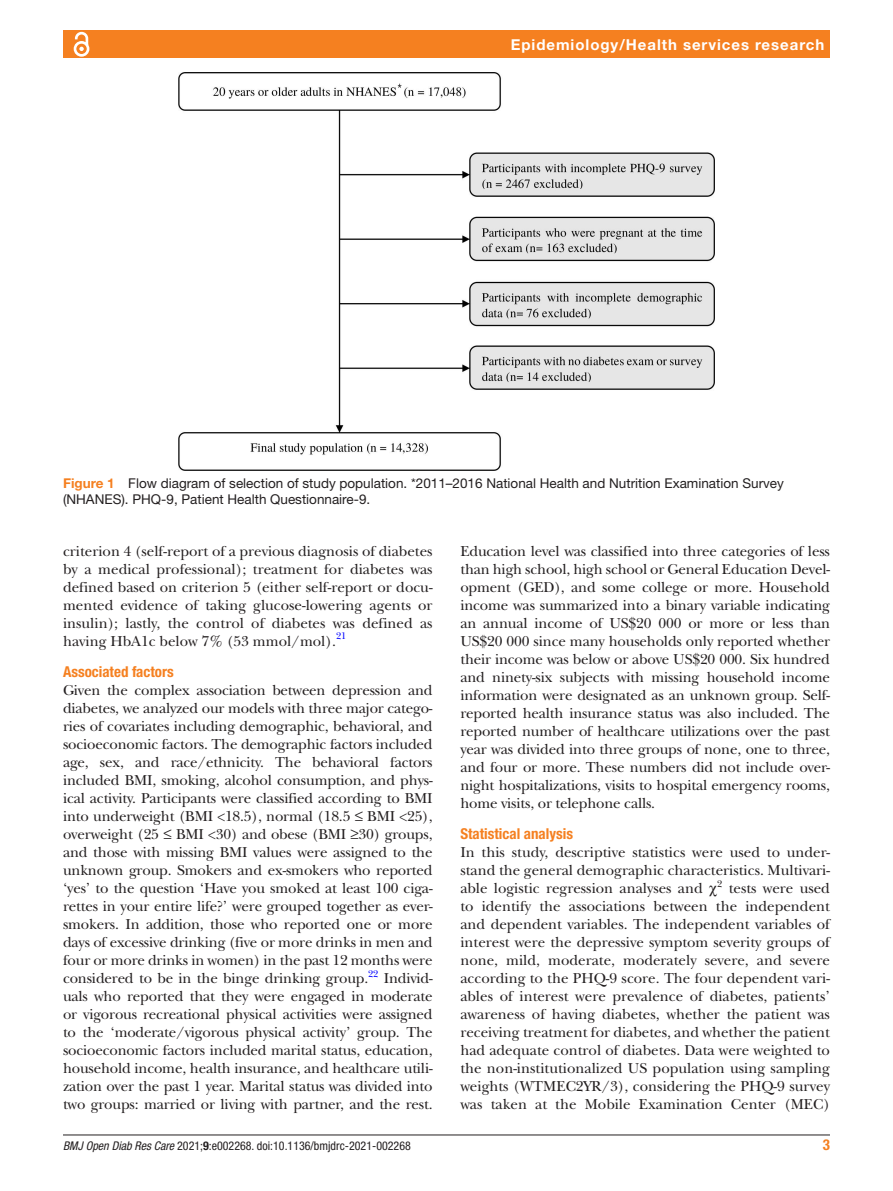
<style>
.page{position:relative;width:893px;height:1191px;background:#fff}
.page>*{position:absolute;margin:0;border:0;box-sizing:border-box;transform-origin:0 0}
.t1{font:15px/18px "New Baskerville";letter-spacing:-.005em;color:#231f20;text-align:justify}
.t2{font:700 condensed 15px "Helvetica Neue LT Std";color:#f58020}
.t3{font:700 15px "Helvetica Neue LT Std";letter-spacing:.065em;color:#fff}
.t4{font:13.5px/16.2px "Helvetica Neue LT Std";color:#231f20}
.t5{font:condensed 12px "Helvetica Neue LT Std";color:#231f20}
.t6{font:9.9px "New Baskerville";color:#00f}
.t7{font:9.9px "New Baskerville";color:#231f20}
.s1{font-weight:700;color:#f58020}
.s2{font-style:italic}
.s3{font-weight:700}
</style>
<div class="page">
<hr style="left:63px;top:1134px;width:767px;height:1px;background:#231f20">
<div style="left:63px;top:31px;width:767px;height:27px;background:#f58020"></div>
<svg style="left:73px;top:31px;width:17px;height:26px"></svg>
<img style="left:178px;top:73px;width:537px;height:397px">
<p class="t3" style="left:511px;top:35px;width:315px">Epidemiology/Health services research</p>
<p class="t4" style="left:63px;top:475px;width:722px"><span class="s1">Figure 1</span> Flow diagram of selection of study population. *2011–2016 National Health and Nutrition Examination Survey (NHANES). PHQ-9, Patient Health Questionnaire-9.</p>
<p class="t1" style="left:63px;top:542px;width:371px">criterion 4 (self-report of a previous diagnosis of diabetes by a medical professional); treatment for diabetes was defined based on criterion 5 (either self-report or docu&shy;mented evidence of taking glucose-lowering agents or insulin); lastly, the control of diabetes was defined as having HbA1c below 7% (53 mmol/mol).</p>
<p class="t6" style="left:336px;top:630px;width:12px">21</p>
<p class="t2" style="left:63px;top:663px;width:112px">Associated factors</p>
<p class="t1" style="left:63px;top:681px;width:371px">Given the complex association between depression and diabetes, we analyzed our models with three major catego&shy;ries of covariates including demographic, behavioral, and socioeconomic factors. The demographic factors included age, sex, and race/ethnicity. The behavioral factors included BMI, smoking, alcohol consumption, and phys&shy;ical activity. Participants were classified according to BMI into underweight (BMI &lt;18.5), normal (18.5 ≤ BMI &lt;25), overweight (25 ≤ BMI &lt;30) and obese (BMI ≥30) groups, and those with missing BMI values were assigned to the unknown group. Smokers and ex-smokers who reported ‘yes’ to the question ‘Have you smoked at least 100 ciga&shy;rettes in your entire life?’ were grouped together as ever&shy;smokers. In addition, those who reported one or more days of excessive drinking (five or more drinks in men and four or more drinks in women) in the past 12 months were considered to be in the binge drinking group.</p>
<p class="t6" style="left:368px;top:967px;width:12px">22</p>
<p class="t1" style="left:63px;top:969px;width:371px;text-indent:321px">Individ&shy;uals who reported that they were engaged in moderate or vigorous recreational physical activities were assigned to the ‘moderate/vigorous physical activity’ group. The socioeconomic factors included marital status, education, household income, health insurance, and healthcare utili&shy;zation over the past 1 year. Marital status was divided into two groups: married or living with partner, and the rest.</p>
<p class="t1" style="left:460px;top:542px;width:371px">Education level was classified into three categories of less than high school, high school or General Education Devel&shy;opment (GED), and some college or more. Household income was summarized into a binary variable indicating an annual income of US$20 000 or more or less than US$20 000 since many households only reported whether their income was below or above US$20 000. Six hundred and ninety-six subjects with missing household income information were designated as an unknown group. Self&shy;reported health insurance status was also included. The reported number of healthcare utilizations over the past year was divided into three groups of none, one to three, and four or more. These numbers did not include over&shy;night hospitalizations, visits to hospital emergency rooms, home visits, or telephone calls.</p>
<p class="t2" style="left:460px;top:825px;width:114px">Statistical analysis</p>
<p class="t1" style="left:460px;top:843px;width:371px">In this study, descriptive statistics were used to under&shy;stand the general demographic characteristics. Multivari&shy;able logistic regression analyses and</p>
<p class="t7" style="left:717px;top:877px;width:7px">2</p>
<p class="t1" style="left:460px;top:879px;width:371px;text-indent:268px">tests were used to identify the associations between the independent and dependent variables. The independent variables of interest were the depressive symptom severity groups of none, mild, moderate, moderately severe, and severe according to the PHQ-9 score. The four dependent vari&shy;ables of interest were prevalence of diabetes, patients’ awareness of having diabetes, whether the patient was receiving treatment for diabetes, and whether the patient had adequate control of diabetes. Data were weighted to the non-institutionalized US population using sampling weights (WTMEC2YR/3), considering the PHQ-9 survey was taken at the Mobile Examination Center (MEC)</p>
<p class="t5" style="left:63px;top:1138px;width:349px"><span class="s2">BMJ Open Diab Res Care</span> 2021;<span class="s3">9</span>:e002268. doi:10.1136/bmjdrc-2021-002268</p>
<p class="t2" style="left:823px;top:1135px;width:9px">3</p>
</div>
